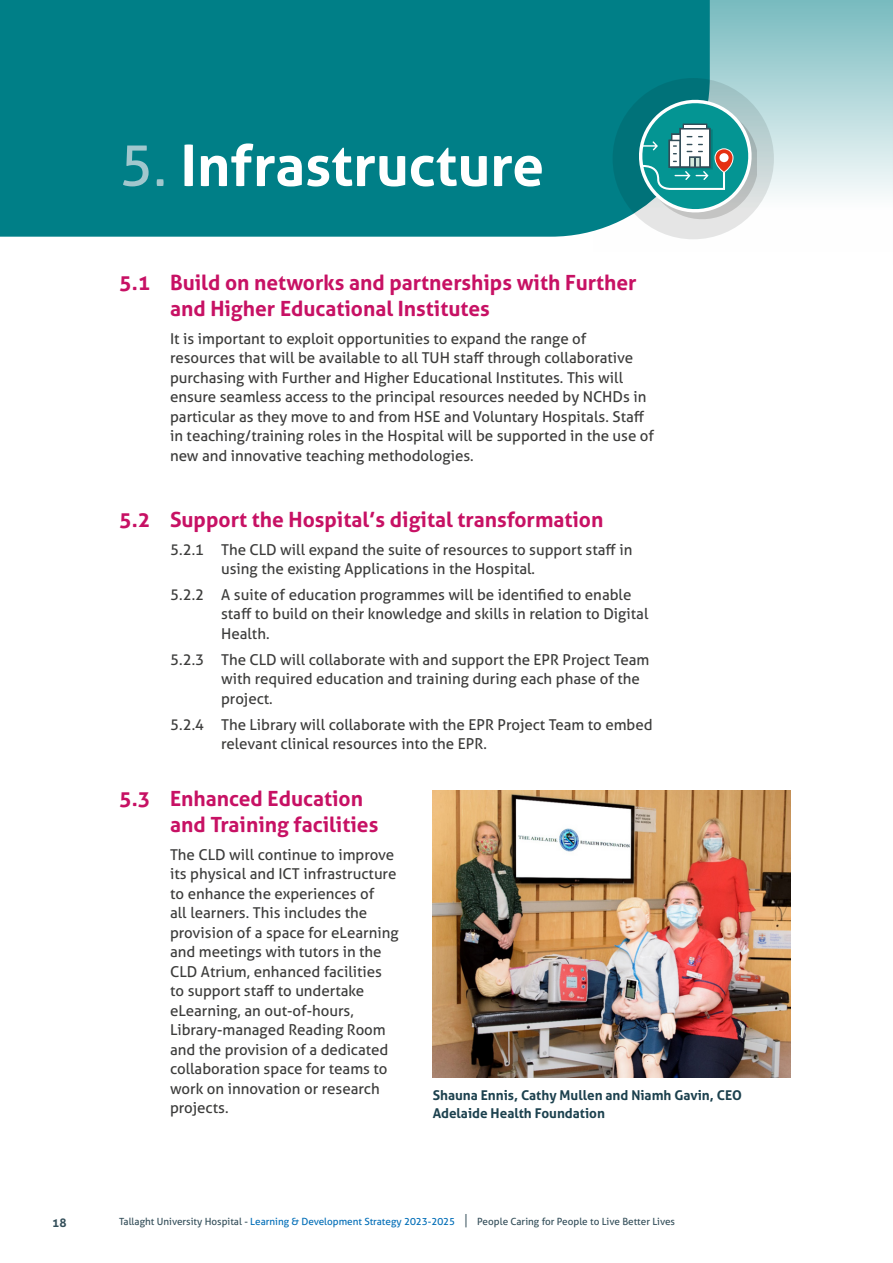
<style>
.page{position:relative;width:893px;height:1263px;background:#fff}
.page>*{position:absolute;margin:0;border:0;box-sizing:border-box;transform-origin:0 0}
.t1{font:700 57px "Aller";color:#fff}
.t2{font:700 21px/25.5px "Aller";color:#c71164}
.t3{font:15px/19.5px "Aller";color:#3c3c3b}
.t4{font:700 13.5px/18px "Aller";color:#1c414e}
.t5{font:700 12px "Aller";color:#334e59}
.t6{font:9.9px "Aller";color:#334e59}
.s1{font-weight:400;color:#a1c7cd}
.s2{color:#006db7}
.s3{font-size:14.1px}
</style>
<div class="page">
<div style="left:593px;top:0;width:300px;height:251px;background:linear-gradient(to bottom,#7abcc0,#fff)"></div>
<div style="left:0;top:0;width:710px;height:237px;background:#007f87"></div>
<svg style="left:613px;top:78px;width:161px;height:161px"></svg>
<svg style="left:630px;top:91px;width:127px;height:128px"></svg>
<hr style="left:685px;top:125px;width:21px;height:2px;background:#fff">
<svg style="left:892px;top:0;width:1px;height:251px"></svg>
<img style="left:433px;top:791px;width:358px;height:286px">
<h1 class="t1" style="left:119px;top:130px;width:427px"><span class="s1">5.</span> Infrastructure</h1>
<h2 class="t2" style="left:170px;top:270px;width:468px;text-indent:-51px">5.1 Build on networks and partnerships with Further and Higher Educational Institutes</h2>
<p class="t3" style="left:170px;top:328px;width:486px">It is important to exploit opportunities to expand the range of resources that will be available to all TUH staff through collaborative purchasing with Further and Higher Educational Institutes. This will ensure seamless access to the principal resources needed by NCHDs in particular as they move to and from HSE and Voluntary Hospitals. Staff in teaching/training roles in the Hospital will be supported in the use of new and innovative teaching methodologies.</p>
<h2 class="t2" style="left:119px;top:506px;width:486px">5.2 Support the Hospital’s digital transformation</h2>
<p class="t3" style="left:221px;top:539px;width:413px;text-indent:-51px">5.2.1 The CLD will expand the suite of resources to support staff in using the existing Applications in the Hospital.</p>
<p class="t3" style="left:221px;top:585px;width:429px;text-indent:-51px">5.2.2 A suite of education programmes will be identified to enable staff to build on their knowledge and skills in relation to Digital<br>Health.</p>
<p class="t3" style="left:221px;top:650px;width:430px;text-indent:-51px">5.2.3 The CLD will collaborate with and support the EPR Project Team with required education and training during each phase of the project.</p>
<p class="t3" style="left:221px;top:714px;width:433px;text-indent:-51px">5.2.4 The Library will collaborate with the EPR Project Team to embed relevant clinical resources into the EPR.</p>
<h2 class="t2" style="left:170px;top:786px;width:210px;text-indent:-51px">5.3 Enhanced Education and Training facilities</h2>
<p class="t3" style="left:170px;top:844px;width:230px">The CLD will continue to improve its physical and ICT infrastructure to enhance the experiences of<br>all learners. This includes the provision of a space for eLearning and meetings with tutors in the<br>CLD Atrium, enhanced facilities to support staff to undertake eLearning, an out-of-hours,<br>Library-managed Reading Room and the provision of a dedicated collaboration space for teams to work on innovation or research projects.</p>
<p class="t4" style="left:433px;top:1086px;width:311px">Shauna Ennis, Cathy Mullen and Niamh Gavin, CEO<br>Adelaide Health Foundation</p>
<p class="t5" style="left:52px;top:1215px;width:16px">18</p>
<p class="t6" style="left:119px;top:1216px;width:557px">Tallaght University Hospital - <span class="s2">Learning &amp; Development Strategy 2023-2025</span> <span class="s3">|</span> People Caring for People to Live Better Lives</p>
</div>
